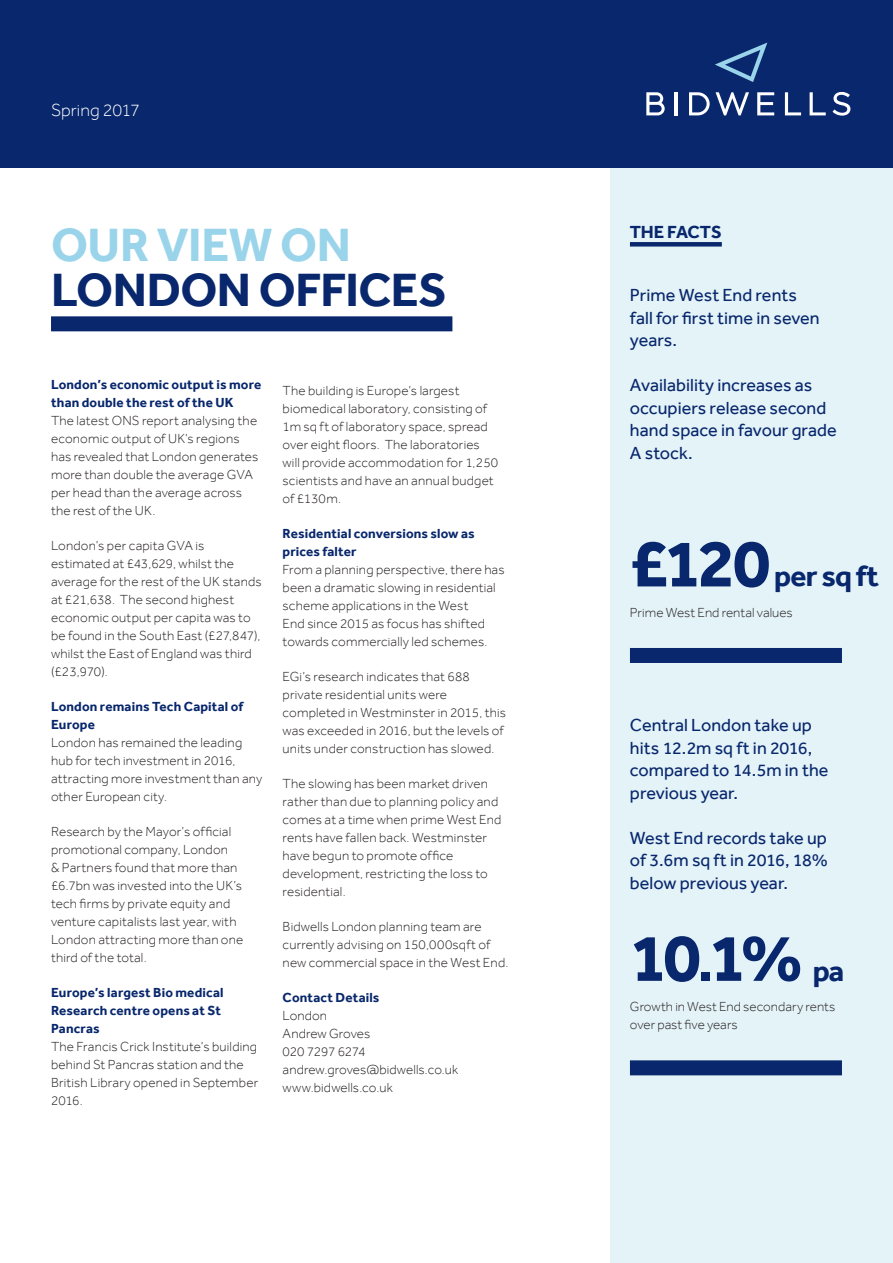
<style>
.page{position:relative;width:893px;height:1263px;background:#fff}
.page>*{position:absolute;margin:0;border:0;box-sizing:border-box;transform-origin:0 0}
.t1{font:700 69px "Effra";color:#08276c}
.t2{font:700 48px "Effra";letter-spacing:-.01em;color:#08276c}
.t3{font:700 48px "Effra";letter-spacing:-.01em;color:#99d4ea}
.t4{font:700 30px "Effra";letter-spacing:-.025em;color:#08276c}
.t5{font:18px/22.5px "Effra";color:#08276c}
.t6{font:300 18px "Effra";color:#fff}
.t7{font:700 18px "Effra";letter-spacing:-.01em;color:#08276c}
.t8{font:300 13.5px/18px "Effra";letter-spacing:.01em;color:#231f20}
.t9{font:700 13.5px/18px "Effra";letter-spacing:.01em;color:#08276c}
.s1{font-size:51px}
</style>
<div class="page">
<div style="left:610px;top:168px;width:283px;height:1095px;background:#e4f3f8"></div>
<div style="left:0;top:0;width:893px;height:168px;background:#08276c"></div>
<svg style="left:646px;top:92px;width:19px;height:23px"></svg>
<hr style="left:675px;top:92px;width:3px;height:23px;background:#fff">
<svg style="left:716px;top:92px;width:33px;height:23px"></svg>
<svg style="left:757px;top:92px;width:17px;height:23px"></svg>
<svg style="left:785px;top:92px;width:16px;height:23px"></svg>
<svg style="left:810px;top:92px;width:16px;height:23px"></svg>
<svg style="left:832px;top:92px;width:18px;height:24px"></svg>
<svg style="left:689px;top:92px;width:21px;height:23px"></svg>
<svg style="left:715px;top:43px;width:52px;height:39px"></svg>
<div style="left:51px;top:316px;width:401px;height:15px;background:#08276c"></div>
<div style="left:630px;top:1060px;width:212px;height:15px;background:#08276c"></div>
<div style="left:630px;top:648px;width:212px;height:15px;background:#08276c"></div>
<div style="left:630px;top:242px;width:92px;height:5px;background:#08276c"></div>
<h3 class="t6" style="left:51px;top:99px;width:90px">Spring 2017</h3>
<h3 class="t7" style="left:630px;top:221px;width:93px">THE FACTS</h3>
<h2 class="t3" style="left:51px;top:216px;width:301px">OUR VIEW ON</h2>
<h2 class="t2" style="left:51px;top:261px;width:397px">LONDON OFFICES</h2>
<h3 class="t5" style="left:630px;top:284px;width:191px">Prime West End rents fall for first time in seven years.</h3>
<h3 class="t5" style="left:630px;top:374px;width:208px">Availability increases as occupiers release second hand space in favour grade<br>A stock.</h3>
<p class="t9" style="left:51px;top:375px;width:212px">London’s economic output is more than double the rest of the UK</p>
<p class="t8" style="left:51px;top:411px;width:209px">The latest ONS report analysing the economic output of UK’s regions has revealed that London generates more than double the average GVA per head than the average across the rest of the UK.</p>
<p class="t8" style="left:51px;top:536px;width:212px">London’s per capita GVA is estimated at £43,629, whilst the average for the rest of the UK stands at £21,638. The second highest economic output per capita was to be found in the South East (£27,847), whilst the East of England was third (£23,970).</p>
<p class="t9" style="left:51px;top:697px;width:194px">London remains Tech Capital of<br>Europe</p>
<p class="t8" style="left:51px;top:733px;width:213px">London has remained the leading hub for tech investment in 2016, attracting more investment than any other European city.</p>
<p class="t8" style="left:51px;top:822px;width:194px">Research by the Mayor’s official promotional company, London<br>&amp; Partners found that more than £6.7bn was invested into the UK’s tech firms by private equity and venture capitalists last year, with<br>London attracting more than one third of the total.</p>
<p class="t9" style="left:51px;top:983px;width:174px">Europe’s largest Bio medical<br>Research centre opens at St<br>Pancras</p>
<p class="t8" style="left:51px;top:1037px;width:209px">The Francis Crick Institute’s building behind St Pancras station and the<br>British Library opened in September<br>2016.</p>
<p class="t8" style="left:283px;top:381px;width:217px">The building is Europe’s largest biomedical laboratory, consisting of<br>1m sq ft of laboratory space, spread over eight floors. The laboratories will provide accommodation for 1,250 scientists and have an annual budget of £130m.</p>
<p class="t9" style="left:283px;top:524px;width:194px">Residential conversions slow as prices falter</p>
<p class="t8" style="left:283px;top:560px;width:223px">From a planning perspective, there has been a dramatic slowing in residential scheme applications in the West<br>End since 2015 as focus has shifted towards commercially led schemes.</p>
<p class="t8" style="left:283px;top:667px;width:225px">EGi’s research indicates that 688 private residential units were completed in Westminster in 2015, this was exceeded in 2016, but the levels of units under construction has slowed.</p>
<p class="t8" style="left:283px;top:774px;width:220px">The slowing has been market driven rather than due to planning policy and comes at a time when prime West End rents have fallen back. Westminster have begun to promote office development, restricting the loss to residential.</p>
<p class="t8" style="left:283px;top:917px;width:227px">Bidwells London planning team are currently advising on 150,000sqft of new commercial space in the West End.</p>
<p class="t9" style="left:283px;top:988px;width:98px">Contact Details</p>
<p class="t8" style="left:283px;top:1006px;width:177px">London<br>Andrew Groves<br>020 7297 6274 andrew.groves@bidwells.co.uk www.bidwells.co.uk</p>
<p class="t8" style="left:630px;top:997px;width:207px">Growth in West End secondary rents over past five years</p>
<h1 class="t1" style="left:630px;top:522px;width:142px">£120</h1>
<h3 class="t4" style="left:774px;top:558px;width:106px">per sq ft</h3>
<p class="t8" style="left:630px;top:603px;width:164px">Prime West End rental values</p>
<h3 class="t5" style="left:630px;top:714px;width:200px">Central London take up hits 12.2m sq ft in 2016, compared to 14.5m in the previous year.</h3>
<h3 class="t5" style="left:630px;top:826px;width:199px;text-align:justify">West End records take up of 3.6m sq ft in 2016, 18% below previous year.</h3>
<h1 class="t1" style="left:630px;top:917px;width:175px">10<span class="s1">.</span>1%</h1>
<h3 class="t4" style="left:813px;top:953px;width:33px">pa</h3>
</div>
